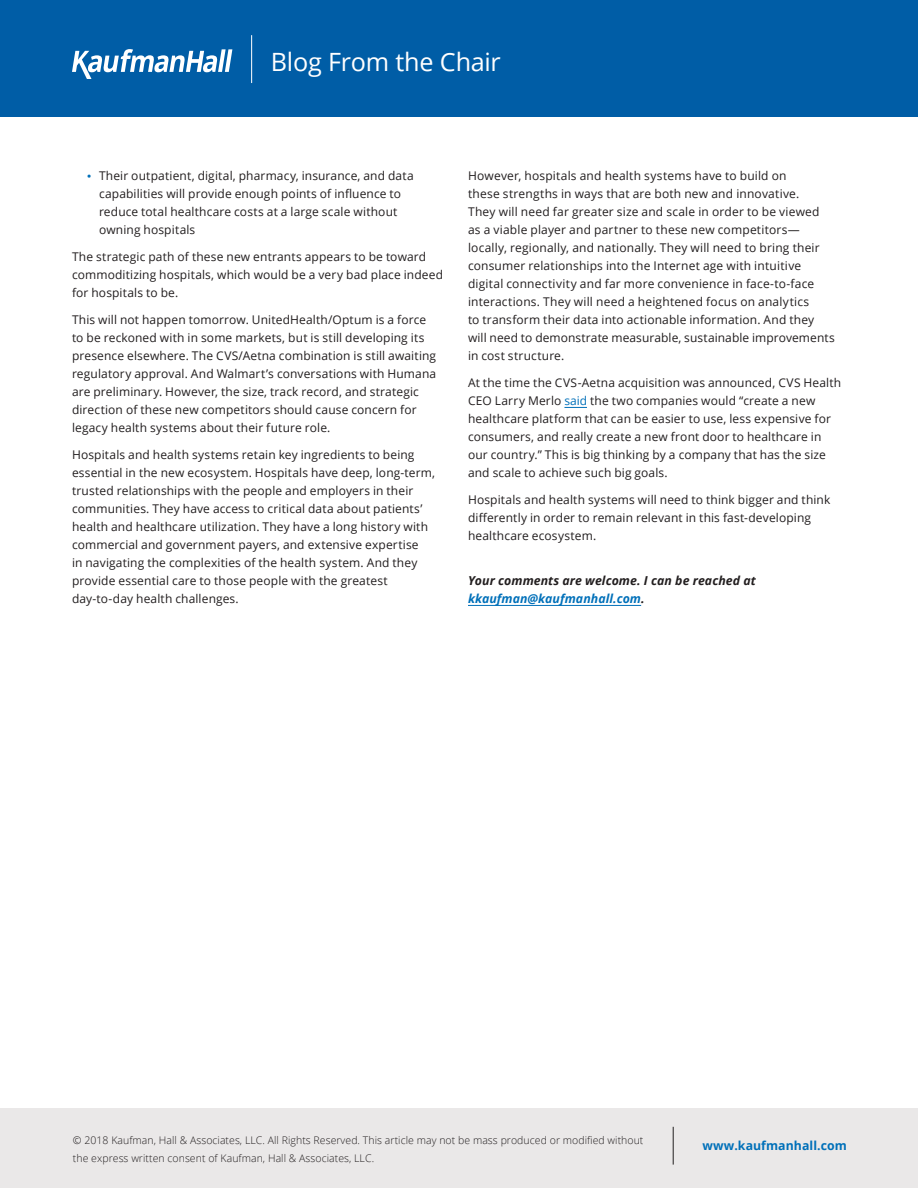
<style>
.page{position:relative;width:918px;height:1188px;background:#fff}
.page>*{position:absolute;margin:0;border:0;box-sizing:border-box;transform-origin:0 0}
.t1{font:25.2px "Open Sans";letter-spacing:-.01em;color:#fff}
.t2{font:italic 700 12.3px/18px "Open Sans";letter-spacing:.005em;color:#221e1f}
.t3{font:700 12.3px "Open Sans";letter-spacing:.005em;color:#0070b9}
.t4{font:12px/18px "Open Sans";letter-spacing:.01em;color:#221e1f}
.t5{font:300 10.5px/18px "Open Sans";letter-spacing:.005em;color:#221e1f}
.s1{color:#0070b9}
</style>
<div class="page">
<div style="left:0;top:1109px;width:918px;height:79px;background:#eae8e8"></div>
<hr style="left:673px;top:1127px;width:1px;height:38px;background:#221e1f">
<div style="left:0;top:0;width:918px;height:117px;background:#005da6"></div>
<svg style="left:72px;top:49px;width:160px;height:30px"></svg>
<svg style="left:564px;top:407px;width:23px;height:1px"></svg>
<hr style="left:468px;top:605px;width:173px;height:1px;background:#0070b9">
<hr style="left:251px;top:35px;width:1px;height:48px;background:#fff">
<h1 class="t1" style="left:271px;top:45px;width:232px">Blog From the Chair</h1>
<p class="t4" style="left:99px;top:167px;width:316px;text-indent:-12px"><span class="s1">•</span> Their outpatient, digital, pharmacy, insurance, and data capabilities will provide enough points of influence to reduce total healthcare costs at a large scale without owning hospitals</p>
<p class="t4" style="left:72px;top:248px;width:373px">The strategic path of these new entrants appears to be toward commoditizing hospitals, which would be a very bad place indeed for hospitals to be.</p>
<p class="t4" style="left:72px;top:311px;width:366px">This will not happen tomorrow. UnitedHealth/Optum is a force to be reckoned with in some markets, but is still developing its presence elsewhere. The CVS/Aetna combination is still awaiting regulatory approval. And Walmart’s conversations with Humana are preliminary. However, the size, track record, and strategic direction of these new competitors should cause concern for legacy health systems about their future role.</p>
<p class="t4" style="left:72px;top:446px;width:365px">Hospitals and health systems retain key ingredients to being essential in the new ecosystem. Hospitals have deep, long-term, trusted relationships with the people and employers in their communities. They have access to critical data about patients’ health and healthcare utilization. They have a long history with commercial and government payers, and extensive expertise<br>in navigating the complexities of the health system. And they provide essential care to those people with the greatest day-to-day health challenges.</p>
<p class="t4" style="left:468px;top:167px;width:368px">However, hospitals and health systems have to build on<br>these strengths in ways that are both new and innovative.<br>They will need far greater size and scale in order to be viewed as a viable player and partner to these new competitors— locally, regionally, and nationally. They will need to bring their consumer relationships into the Internet age with intuitive digital connectivity and far more convenience in face-to-face interactions. They will need a heightened focus on analytics<br>to transform their data into actionable information. And they will need to demonstrate measurable, sustainable improvements in cost structure.</p>
<p class="t4" style="left:468px;top:374px;width:375px">At the time the CVS-Aetna acquisition was announced, CVS Health CEO Larry Merlo <span class="s1">said</span> the two companies would “create a new healthcare platform that can be easier to use, less expensive for consumers, and really create a new front door to healthcare in our country.” This is big thinking by a company that has the size and scale to achieve such big goals.</p>
<p class="t4" style="left:468px;top:491px;width:364px">Hospitals and health systems will need to think bigger and think differently in order to remain relevant in this fast-developing healthcare ecosystem.</p>
<p class="t2" style="left:468px;top:571px;width:289px">Your comments are welcome. I can be reached at <span class="s1">kkaufman@kaufmanhall.com</span>.</p>
<p class="t5" style="left:73px;top:1131px;width:572px">© 2018 Kaufman, Hall &amp; Associates, LLC. All Rights Reserved. This article may not be mass produced or modified without the express written consent of Kaufman, Hall &amp; Associates, LLC.</p>
<p class="t3" style="left:703px;top:1137px;width:146px">www.kaufmanhall.com</p>
</div>
